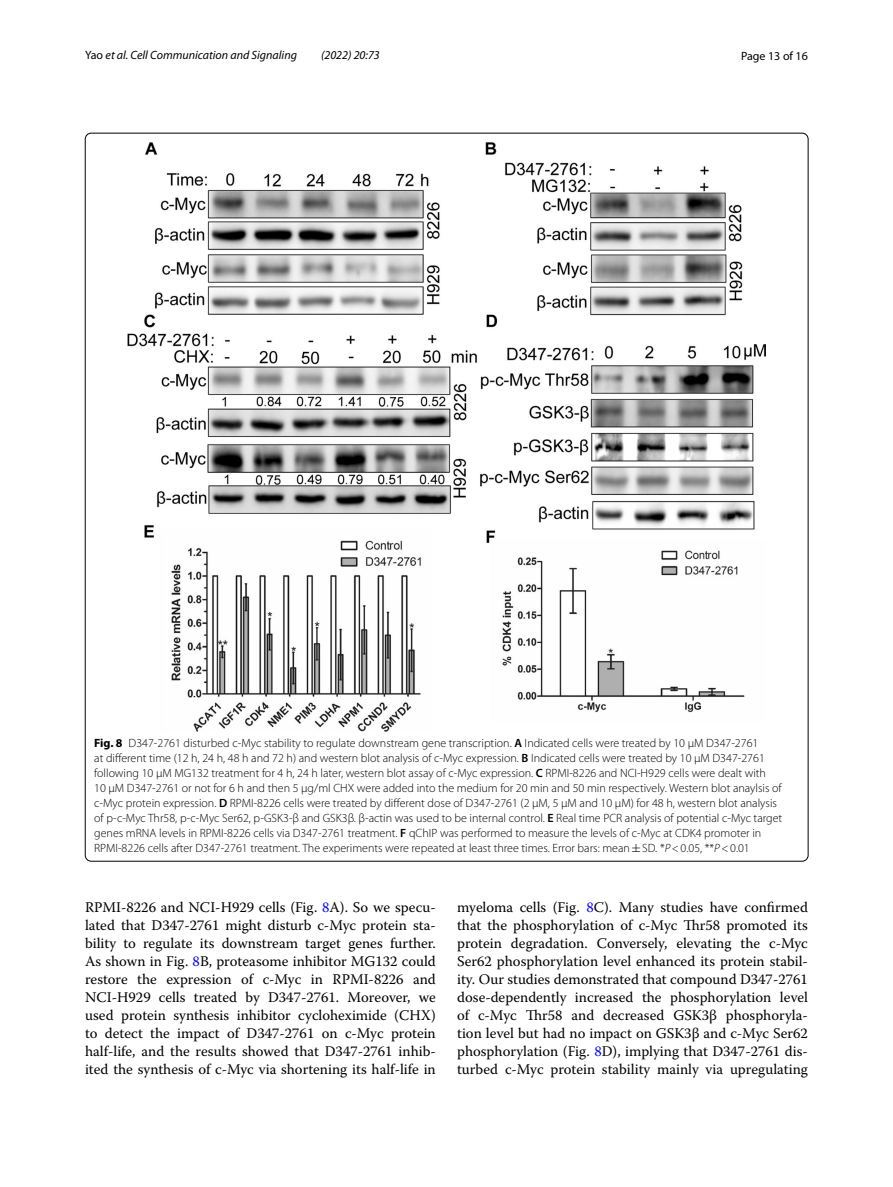
<style>
.page{position:relative;width:893px;height:1187px;background:#fff}
.page>*{position:absolute;margin:0;border:0;box-sizing:border-box;transform-origin:0 0}
.t1{font:14.7px/18px "Warnock Pro";color:#000;text-align:justify}
.t2{font:300 12px/15px "Myriad Pro";color:#000}
.t3{font:italic 12px "Myriad Pro";color:#000}
.t4{font:12px "Myriad Pro";color:#000}
.s1{font-style:normal}
.s2{font-weight:700}
.s3{font-weight:600}
.s4{font-family:"MTSY";font-weight:400}
.s5{font-style:italic}
.s6{color:#00f}
</style>
<div class="page">
<img style="left:128px;top:142px;width:638px;height:590px">
<p class="t3" style="left:85px;top:48px;width:213px"><span class="s1">Yao</span> et al. Cell Communication and Signaling</p>
<p class="t3" style="left:321px;top:48px;width:60px">(2022) 20:73</p>
<p class="t4" style="left:741px;top:48px;width:68px">Page 13 of 16</p>
<p class="t2" style="left:94px;top:735px;width:689px"><span class="s2">Fig. 8</span> D347-2761 disturbed c-Myc stability to regulate downstream gene transcription. <span class="s3">A</span> Indicated cells were treated by 10 μM D347-2761<br>at different time (12 h, 24 h, 48 h and 72 h) and western blot analysis of c-Myc expression. <span class="s3">B</span> Indicated cells were treated by 10 μM D347-2761 following 10 μM MG132 treatment for 4 h, 24 h later, western blot assay of c-Myc expression. <span class="s3">C</span> RPMI-8226 and NCI-H929 cells were dealt with<br>10 μM D347-2761 or not for 6 h and then 5 μg/ml CHX were added into the medium for 20 min and 50 min respectively. Western blot anaylsis of c-Myc protein expression. <span class="s3">D</span> RPMI-8226 cells were treated by different dose of D347-2761 (2 μM, 5 μM and 10 μM) for 48 h, western blot analysis of p-c-Myc Thr58, p-c-Myc Ser62, p-GSK3-β and GSK3β. β-actin was used to be internal control. <span class="s3">E</span> Real time PCR analysis of potential c-Myc target genes mRNA levels in RPMI-8226 cells via D347-2761 treatment. <span class="s3">F</span> qChIP was performed to measure the levels of c-Myc at CDK4 promoter in RPMI-8226 cells after D347-2761 treatment. The experiments were repeated at least three times. Error bars: mean<span class="s4">±</span>SD. *<span class="s5">P</span>&lt;0.05, **<span class="s5">P</span>&lt;0.01</p>
<p class="t1" style="left:85px;top:897px;width:352px">RPMI-8226 and NCI-H929 cells (Fig. <span class="s6">8</span>A). So we specu&shy;lated that D347-2761 might disturb c-Myc protein sta&shy;bility to regulate its downstream target genes further.<br>As shown in Fig. <span class="s6">8</span>B, proteasome inhibitor MG132 could restore the expression of c-Myc in RPMI-8226 and NCI-H929 cells treated by D347-2761. Moreover, we used protein synthesis inhibitor cycloheximide (CHX) to detect the impact of D347-2761 on c-Myc protein half-life, and the results showed that D347-2761 inhib&shy;ited the synthesis of c-Myc via shortening its half-life in</p>
<p class="t1" style="left:457px;top:897px;width:352px">myeloma cells (Fig. <span class="s6">8</span>C). Many studies have confirmed that the phosphorylation of c-Myc Thr58 promoted its protein degradation. Conversely, elevating the c-Myc Ser62 phosphorylation level enhanced its protein stabil&shy;ity. Our studies demonstrated that compound D347-2761 dose-dependently increased the phosphorylation level of c-Myc Thr58 and decreased GSK3β phosphoryla&shy;tion level but had no impact on GSK3β and c-Myc Ser62 phosphorylation (Fig. <span class="s6">8</span>D), implying that D347-2761 dis&shy;turbed c-Myc protein stability mainly via upregulating</p>
</div>
